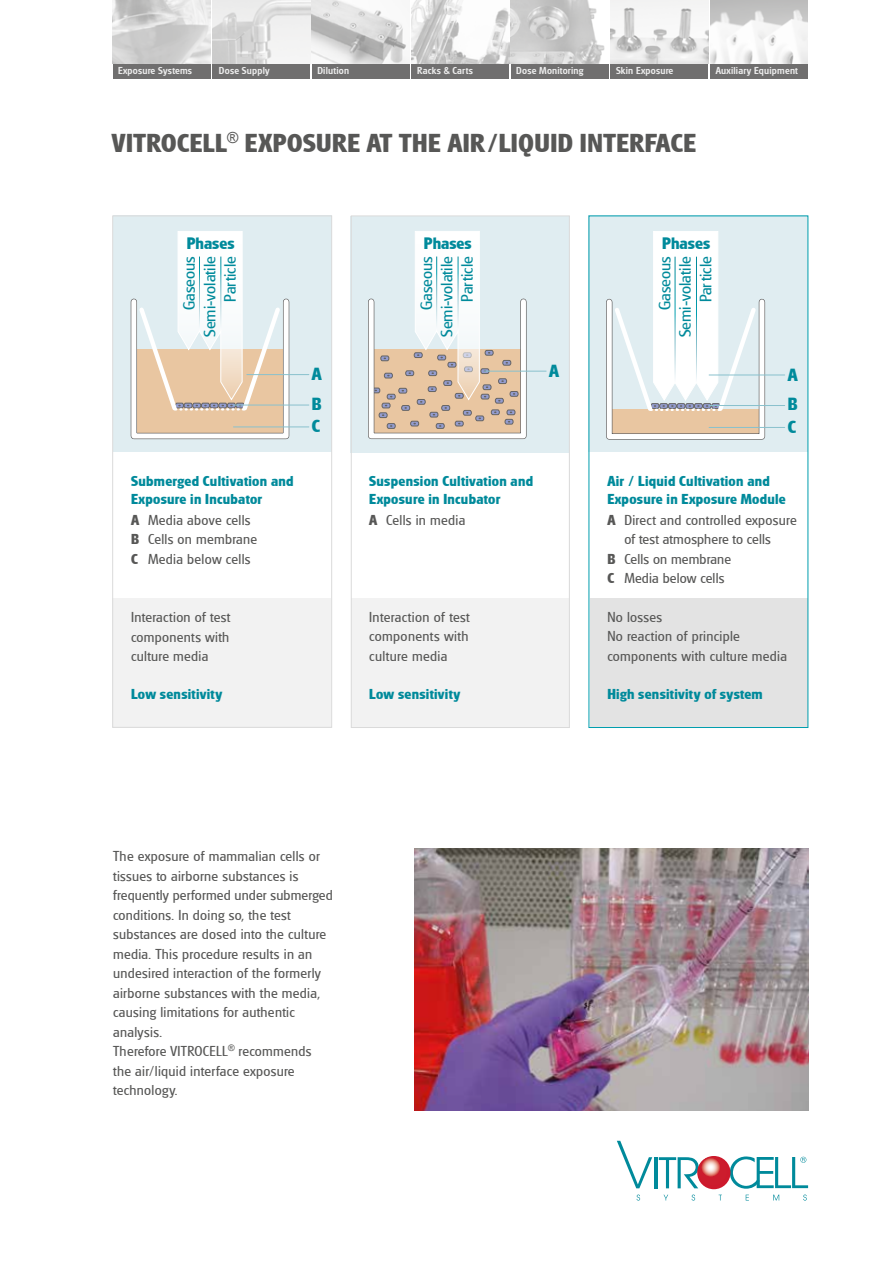
<style>
.page{position:relative;width:893px;height:1263px;background:#fff}
.page>*{position:absolute;margin:0;border:0;box-sizing:border-box;transform-origin:0 0}
.t1{font:700 27px "Glasgow RR";letter-spacing:.02em;color:#575756}
.t2{font:700 18.3px/29.5px "Glasgow RR";color:#008a9b}
.t3{font:17.25px "Glasgow RR";color:#008a9b}
.t4{font:700 17.25px "Glasgow RR";color:#008a9b}
.t5{font:15px/19.5px "Glasgow RR";letter-spacing:.02em;color:#575756}
.t6{font:700 15px/18px "Glasgow RR";letter-spacing:.02em;color:#008a9b}
.t7{font:500 10.5px "Glasgow RR";letter-spacing:.02em;color:#ededed}
.s1{font-weight:700}
</style>
<div class="page">
<div style="left:350px;top:216px;width:219px;height:236px;background:#e0edf1"></div>
<div style="left:373px;top:349px;width:148px;height:86px;background:#e9c6a1"></div>
<div style="left:369px;top:299px;width:157px;height:139px;border:5px solid #fff"></div>
<hr style="left:484px;top:371px;width:62px;height:1px;background:#89c1cd">
<svg style="left:371px;top:231px;width:148px;height:198px"></svg>
<hr style="left:436px;top:257px;width:1px;height:74px;background:#fff">
<hr style="left:458px;top:257px;width:1px;height:74px;background:#fff">
<img style="left:415px;top:848px;width:393px;height:262px">
<img style="left:611px;top:0;width:97px;height:64px">
<img style="left:710px;top:0;width:98px;height:64px">
<img style="left:511px;top:0;width:94px;height:64px">
<img style="left:411px;top:0;width:98px;height:64px">
<svg style="left:312px;top:0;width:97px;height:64px"></svg>
<img style="left:212px;top:0;width:98px;height:64px">
<img style="left:113px;top:0;width:97px;height:64px">
<div style="left:611px;top:64px;width:97px;height:15px;background:#706f6f"></div>
<div style="left:710px;top:64px;width:98px;height:15px;background:#706f6f"></div>
<div style="left:511px;top:64px;width:98px;height:15px;background:#706f6f"></div>
<div style="left:411px;top:64px;width:98px;height:15px;background:#706f6f"></div>
<div style="left:312px;top:64px;width:98px;height:15px;background:#706f6f"></div>
<div style="left:212px;top:64px;width:98px;height:15px;background:#706f6f"></div>
<div style="left:113px;top:64px;width:97px;height:15px;background:#706f6f"></div>
<div style="left:113px;top:598px;width:218px;height:130px;background:#f2f2f2"></div>
<div style="left:352px;top:598px;width:217px;height:130px;background:#f2f2f2"></div>
<div style="left:590px;top:598px;width:217px;height:130px;background:#e3e3e3"></div>
<div style="left:113px;top:215px;width:219px;height:237px;background:#e0edf1"></div>
<div style="left:136px;top:349px;width:148px;height:86px;background:#e9c6a1"></div>
<div style="left:131px;top:299px;width:158px;height:139px;border:5px solid #fff"></div>
<svg style="left:136px;top:231px;width:147px;height:183px"></svg>
<hr style="left:199px;top:257px;width:1px;height:74px;background:#fff">
<hr style="left:220px;top:257px;width:1px;height:74px;background:#fff">
<hr style="left:247px;top:374px;width:62px;height:1px;background:#89c1cd">
<hr style="left:233px;top:405px;width:76px;height:1px;background:#89c1cd">
<hr style="left:233px;top:426px;width:76px;height:1px;background:#89c1cd">
<div style="left:588px;top:215px;width:220px;height:237px;background:#e0edf1"></div>
<div style="left:611px;top:409px;width:149px;height:28px;background:#e9c6a1"></div>
<div style="left:607px;top:299px;width:157px;height:140px;border:5px solid #fff"></div>
<svg style="left:611px;top:231px;width:148px;height:183px"></svg>
<hr style="left:675px;top:257px;width:1px;height:126px;background:#fff">
<hr style="left:696px;top:257px;width:1px;height:126px;background:#fff">
<hr style="left:709px;top:374px;width:76px;height:1px;background:#89c1cd">
<hr style="left:709px;top:405px;width:76px;height:1px;background:#89c1cd">
<hr style="left:709px;top:427px;width:76px;height:1px;background:#89c1cd">
<div style="left:112px;top:215px;width:220px;height:513px;border:1px solid #dadada"></div>
<div style="left:351px;top:215px;width:219px;height:513px;border:1px solid #dadada"></div>
<svg style="left:637px;top:1194px;width:3px;height:6px"></svg>
<svg style="left:664px;top:1195px;width:4px;height:5px"></svg>
<svg style="left:692px;top:1194px;width:3px;height:6px"></svg>
<svg style="left:617px;top:1141px;width:35px;height:47px"></svg>
<hr style="left:654px;top:1157px;width:3px;height:31px;background:#008a9b">
<svg style="left:659px;top:1157px;width:40px;height:31px"></svg>
<svg style="left:730px;top:1156px;width:78px;height:44px"></svg>
<div style="left:697px;top:1156px;width:33px;height:33px;background:#cd192c;border-radius:50%"></div>
<svg style="left:698px;top:1157px;width:29px;height:29px"></svg>
<p class="t7" style="left:118px;top:65px;width:75px">Exposure Systems</p>
<p class="t7" style="left:219px;top:65px;width:52px">Dose Supply</p>
<p class="t7" style="left:317px;top:65px;width:33px">Dilution</p>
<p class="t7" style="left:417px;top:65px;width:57px">Racks &amp; Carts</p>
<p class="t7" style="left:516px;top:65px;width:69px">Dose Monitoring</p>
<p class="t7" style="left:616px;top:65px;width:59px">Skin Exposure</p>
<p class="t7" style="left:716px;top:65px;width:84px">Auxiliary Equipment</p>
<p class="t1" style="left:112px;top:128px;width:586px">VITROCELL<sup>®</sup> EXPOSURE AT THE AIR/LIQUID INTERFACE</p>
<p class="t4" style="left:187px;top:234px;width:49px">Phases</p>
<p class="t3" style="left:180px;top:310px;width:55px;rotate:-90deg">Gaseous</p>
<p class="t3" style="left:221px;top:302px;width:47px;rotate:-90deg">Particle</p>
<p class="t3" style="left:200px;top:337px;width:82px;rotate:-90deg">Semi-volatile</p>
<p class="t6" style="left:131px;top:472px;width:164px">Submerged Cultivation and<br>Exposure in Incubator</p>
<p class="t5" style="left:131px;top:510px;width:128px"><span class="s1">A</span> Media above cells<br><span class="s1">B</span> Cells on membrane<br><span class="s1">C</span> Media below cells</p>
<p class="t2" style="left:312px;top:360px;width:11px">A<br>B</p>
<p class="t2" style="left:312px;top:412px;width:10px">C</p>
<p class="t5" style="left:131px;top:608px;width:101px;text-align:justify">Interaction of test components with culture media</p>
<p class="t6" style="left:131px;top:685px;width:93px">Low sensitivity</p>
<p class="t4" style="left:424px;top:234px;width:49px">Phases</p>
<p class="t3" style="left:417px;top:310px;width:55px;rotate:-90deg">Gaseous</p>
<p class="t3" style="left:458px;top:302px;width:47px;rotate:-90deg">Particle</p>
<p class="t3" style="left:437px;top:337px;width:82px;rotate:-90deg">Semi-volatile</p>
<p class="t2" style="left:549px;top:356px;width:11px">A</p>
<p class="t6" style="left:369px;top:472px;width:165px">Suspension Cultivation and<br>Exposure in Incubator</p>
<p class="t5" style="left:369px;top:510px;width:98px"><span class="s1">A</span> Cells in media</p>
<p class="t5" style="left:369px;top:608px;width:102px;text-align:justify">Interaction of test components with culture media</p>
<p class="t6" style="left:369px;top:685px;width:93px">Low sensitivity</p>
<p class="t4" style="left:662px;top:234px;width:49px">Phases</p>
<p class="t3" style="left:655px;top:310px;width:56px;rotate:-90deg">Gaseous</p>
<p class="t3" style="left:696px;top:302px;width:47px;rotate:-90deg">Particle</p>
<p class="t3" style="left:676px;top:337px;width:82px;rotate:-90deg">Semi-volatile</p>
<p class="t2" style="left:788px;top:360px;width:11px">A<br>B</p>
<p class="t2" style="left:788px;top:412px;width:10px">C</p>
<p class="t6" style="left:607px;top:472px;width:180px">Air / Liquid Cultivation and<br>Exposure in Exposure Module</p>
<p class="t5" style="left:607px;top:510px;width:191px"><span class="s1">A</span> Direct and controlled exposure</p>
<p class="t5" style="left:624px;top:530px;width:148px">of test atmosphere to cells</p>
<p class="t5" style="left:607px;top:549px;width:125px"><span class="s1">B</span> Cells on membrane</p>
<p class="t5" style="left:607px;top:569px;width:119px"><span class="s1">C</span> Media below cells</p>
<p class="t5" style="left:607px;top:608px;width:181px">No losses<br>No reaction of principle components with culture media</p>
<p class="t6" style="left:607px;top:685px;width:157px">High sensitivity of system</p>
<p class="t5" style="left:113px;top:847px;width:221px">The exposure of mammalian cells or tissues to airborne substances is frequently performed under submerged conditions. In doing so, the test substances are dosed into the culture media. This procedure results in an undesired interaction of the formerly airborne substances with the media, causing limitations for authentic analysis.<br>Therefore VITROCELL<sup>®</sup> recommends the air/liquid interface exposure technology.</p>
</div>
